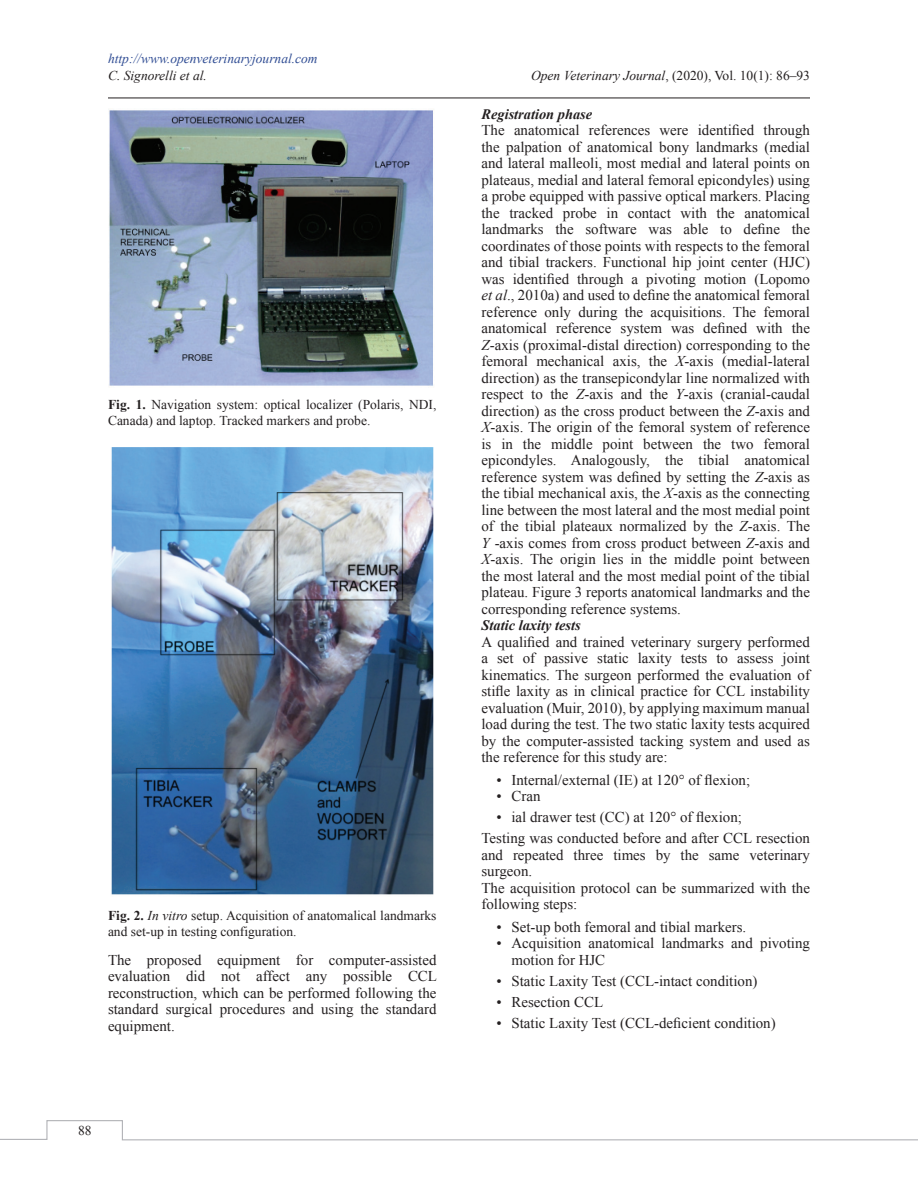
<style>
.page{position:relative;width:918px;height:1188px;background:#fff}
.page>*{position:absolute;margin:0;border:0;box-sizing:border-box;transform-origin:0 0}
.Para{font:15px/16.5px "Times New Roman";color:#231f20;text-align:justify}
.B_Head{font:italic 700 14.4px "Times New Roman";color:#231f20}
.Fig_Caption{font:13.5px/16.2px "Times New Roman";color:#231f20}
.t1{font:italic 13.5px "Times New Roman";color:#304d94}
.t2{font:italic 13.5px "Times New Roman";color:#231f20}
.s1{font-style:italic}
.s2{font-weight:700}
</style>
<div class="page">
<hr style="left:108px;top:98px;width:702px;height:1px;background:#231f20">
<svg style="left:0;top:1120px;width:918px;height:21px"></svg>
<img style="left:108px;top:110px;width:326px;height:276px">
<img style="left:111px;top:447px;width:323px;height:448px">
<p class="t1" style="left:108px;top:50px;width:211px">http://www.openveterinaryjournal.com</p>
<p class="t2" style="left:108px;top:66px;width:100px">C. Signorelli et al.</p>
<p class="Fig_Caption" style="left:531px;top:67px;width:280px"><span class="s1">Open Veterinary Journal</span>, (2020), Vol. 10(1): 86–93</p>
<p class="Fig_Caption" style="left:108px;top:396px;width:330px"><span class="s2">Fig. 1.</span> Navigation system: optical localizer (Polaris, NDI,<br>Canada) and laptop. Tracked markers and probe.</p>
<p class="Fig_Caption" style="left:108px;top:907px;width:330px"><span class="s2">Fig. 2.</span> <span class="s1">In vitro</span> setup. Acquisition of anatomalical landmarks and set-up in testing configuration.</p>
<p class="Para" style="left:108px;top:951px;width:331px">The proposed equipment for computer-assisted evaluation did not affect any possible CCL reconstruction, which can be performed following the standard surgical procedures and using the standard equipment.</p>
<p class="B_Head" style="left:482px;top:104px;width:112px">Registration phase</p>
<p class="Para" style="left:482px;top:122px;width:330px">The anatomical references were identified through the palpation of anatomical bony landmarks (medial and lateral malleoli, most medial and lateral points on plateaus, medial and lateral femoral epicondyles) using a probe equipped with passive optical markers. Placing the tracked probe in contact with the anatomical landmarks the software was able to define the coordinates of those points with respects to the femoral and tibial trackers. Functional hip joint center (HJC) was identified through a pivoting motion (Lopomo <span class="s1">et al</span>., 2010a) and used to define the anatomical femoral reference only during the acquisitions. The femoral anatomical reference system was defined with the <span class="s1">Z</span>-axis (proximal-distal direction) corresponding to the femoral mechanical axis, the <span class="s1">X</span>-axis (medial-lateral direction) as the transepicondylar line normalized with respect to the <span class="s1">Z</span>-axis and the <span class="s1">Y</span>-axis (cranial-caudal direction) as the cross product between the <span class="s1">Z</span>-axis and <span class="s1">X</span>-axis. The origin of the femoral system of reference is in the middle point between the two femoral epicondyles. Analogously, the tibial anatomical reference system was defined by setting the <span class="s1">Z</span>-axis as the tibial mechanical axis, the <span class="s1">X</span>-axis as the connecting line between the most lateral and the most medial point of the tibial plateaux normalized by the <span class="s1">Z</span>-axis. The <span class="s1">Y</span> -axis comes from cross product between <span class="s1">Z</span>-axis and <span class="s1">X</span>-axis. The origin lies in the middle point between the most lateral and the most medial point of the tibial plateau. Figure 3 reports anatomical landmarks and the corresponding reference systems.</p>
<p class="B_Head" style="left:482px;top:615px;width:101px">Static laxity tests</p>
<p class="Para" style="left:482px;top:633px;width:330px">A qualified and trained veterinary surgery performed a set of passive static laxity tests to assess joint kinematics. The surgeon performed the evaluation of stifle laxity as in clinical practice for CCL instability evaluation (Muir, 2010), by applying maximum manual load during the test. The two static laxity tests acquired by the computer-assisted tacking system and used as the reference for this study are:</p>
<p class="Para" style="left:496px;top:771px;width:255px">• Internal/external (IE) at 120° of flexion;</p>
<p class="Para" style="left:496px;top:788px;width:46px">• Cran</p>
<p class="Para" style="left:496px;top:809px;width:247px">• ial drawer test (CC) at 120° of flexion;</p>
<p class="Para" style="left:482px;top:830px;width:330px">Testing was conducted before and after CCL resection and repeated three times by the same veterinary surgeon.</p>
<p class="Para" style="left:482px;top:879px;width:330px">The acquisition protocol can be summarized with the following steps:</p>
<p class="Para" style="left:496px;top:918px;width:251px">• Set-up both femoral and tibial markers.</p>
<p class="Para" style="left:512px;top:935px;width:300px;text-indent:-15px">• Acquisition anatomical landmarks and pivoting motion for HJC</p>
<p class="Para" style="left:496px;top:972px;width:263px">• Static Laxity Test (CCL-intact condition)</p>
<p class="Para" style="left:496px;top:993px;width:108px">• Resection CCL</p>
<p class="Para" style="left:496px;top:1014px;width:281px">• Static Laxity Test (CCL-deficient condition)</p>
<p class="Fig_Caption" style="left:78px;top:1122px;width:15px">88</p>
</div>
